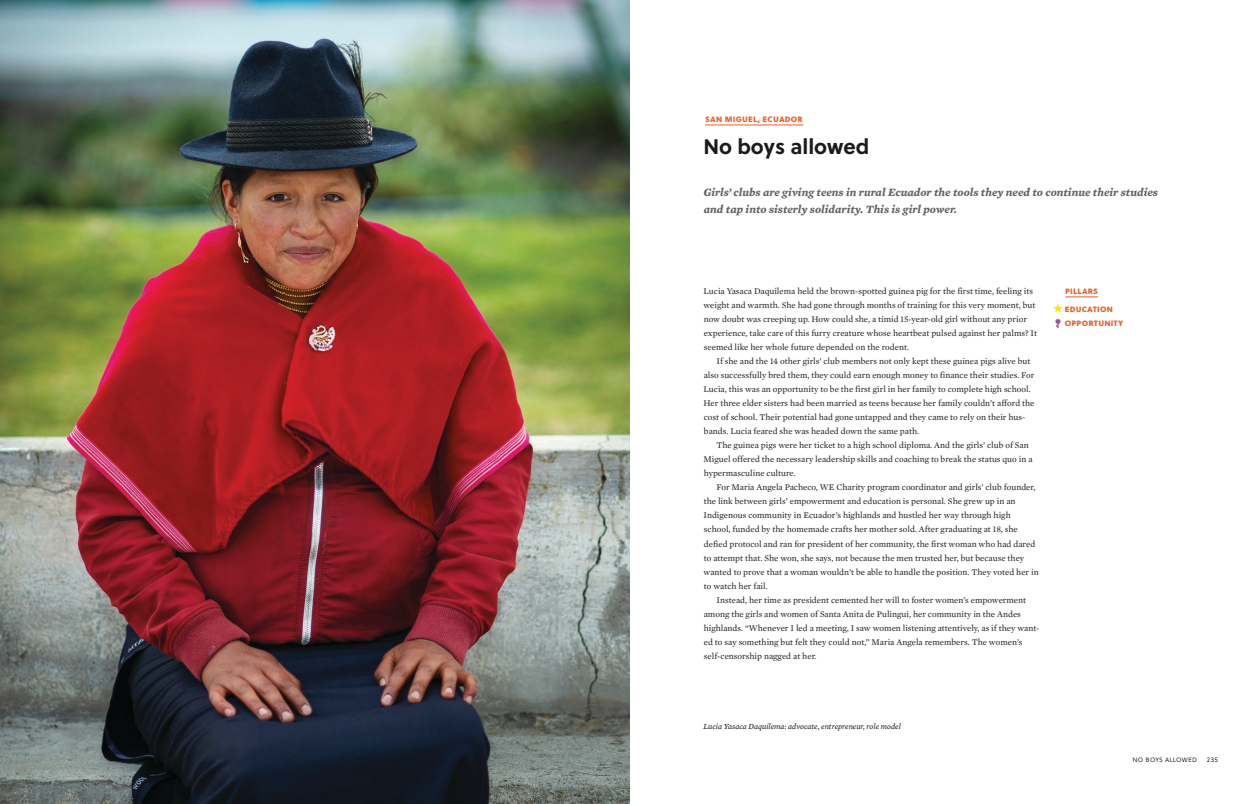
<style>
.page{position:relative;width:1260px;height:804px;background:#fff}
.page>*{position:absolute;margin:0;border:0;box-sizing:border-box;transform-origin:0 0}
.hed_1{font:700 21px "Soleil";color:#1c1b1a}
.Dek{font:italic 700 11.38px/16.6px "Mercury Text G1";color:#606262}
.Pillar_list{font:8.92px "Soleil Xb";letter-spacing:.02em;color:#ec5f24}
.cutline_bold{font:8.92px "Soleil Xb";letter-spacing:.02em;color:#ec5f24}
.Pillar{font:8.92px "Soleil Xb";letter-spacing:.015em;color:#ec5f24}
.text{font:8.84px/14px "Mercury Text G1";color:#1c1b1a}
.first{font:8.84px/14px "Mercury Text G1";color:#1c1b1a}
.t1{font:italic 7.88px "Mercury Text G3";color:#1c1b1a}
.t2{font:7.88px "Soleil Lt";letter-spacing:.02em;color:#1c1b1a}
</style>
<div class="page">
<hr style="left:705px;top:124px;width:98px;height:1px;background:#ec5f24">
<hr style="left:1065px;top:296px;width:33px;height:1px;background:#ec5f24">
<svg style="left:1054px;top:303px;width:9px;height:9px"></svg>
<svg style="left:1055px;top:318px;width:6px;height:10px"></svg>
<img style="left:0;top:0;width:630px;height:803px">
<p class="cutline_bold" style="left:705px;top:112px;width:100px">SAN MIGUEL, ECUADOR</p>
<p class="hed_1" style="left:704px;top:130px;width:167px">No boys allowed</p>
<p class="Dek" style="left:703px;top:184px;width:456px">Girls’ clubs are giving teens in rural Ecuador the tools they need to continue their studies and tap into sisterly solidarity. This is girl power.</p>
<p class="first" style="left:703px;top:284px;width:335px">Lucia Yasaca Daquilema held the brown-spotted guinea pig for the first time, feeling its weight and warmth. She had gone through months of training for this very moment, but now doubt was creeping up. How could she, a timid 15-year-old girl without any prior experience, take care of this furry creature whose heartbeat pulsed against her palms? It seemed like her whole future depended on the rodent.</p>
<p class="text" style="left:704px;top:354px;width:333px;text-indent:13px">If she and the 14 other girls’ club members not only kept these guinea pigs alive but also successfully bred them, they could earn enough money to finance their studies. For Lucia, this was an opportunity to be the first girl in her family to complete high school.<br>Her three elder sisters had been married as teens because her family couldn’t afford the cost of school. Their potential had gone untapped and they came to rely on their hus&shy;bands. Lucia feared she was headed down the same path.</p>
<p class="text" style="left:704px;top:438px;width:331px;text-indent:13px">The guinea pigs were her ticket to a high school diploma. And the girls’ club of San<br>Miguel offered the necessary leadership skills and coaching to break the status quo in a hypermasculine culture.</p>
<p class="text" style="left:703px;top:480px;width:337px;text-indent:13px">For Maria Angela Pacheco, WE Charity program coordinator and girls’ club founder, the link between girls’ empowerment and education is personal. She grew up in an Indigenous community in Ecuador’s highlands and hustled her way through high school, funded by the homemade crafts her mother sold. After graduating at 18, she defied protocol and ran for president of her community, the first woman who had dared to attempt that. She won, she says, not because the men trusted her, but because they wanted to prove that a woman wouldn’t be able to handle the position. They voted her in to watch her fail.</p>
<p class="text" style="left:704px;top:592px;width:337px;text-indent:13px">Instead, her time as president cemented her will to foster women’s empowerment among the girls and women of Santa Anita de Pulingui, her community in the Andes highlands. “Whenever I led a meeting, I saw women listening attentively, as if they want&shy;ed to say something but felt they could not,” Maria Angela remembers. The women’s self-censorship nagged at her.</p>
<p class="t1" style="left:704px;top:721px;width:199px">Lucia Yasaca Daquilema: advocate, entrepreneur, role model</p>
<p class="Pillar" style="left:1065px;top:284px;width:34px">PILLARS</p>
<p class="Pillar_list" style="left:1063px;top:301px;width:52px">EDUCATION</p>
<p class="Pillar_list" style="left:1061px;top:315px;width:64px">OPPORTUNITY</p>
<p class="t2" style="left:1133px;top:753px;width:66px">N o boys allowe d</p>
<p class="t2" style="left:1207px;top:753px;width:13px">235</p>
</div>
